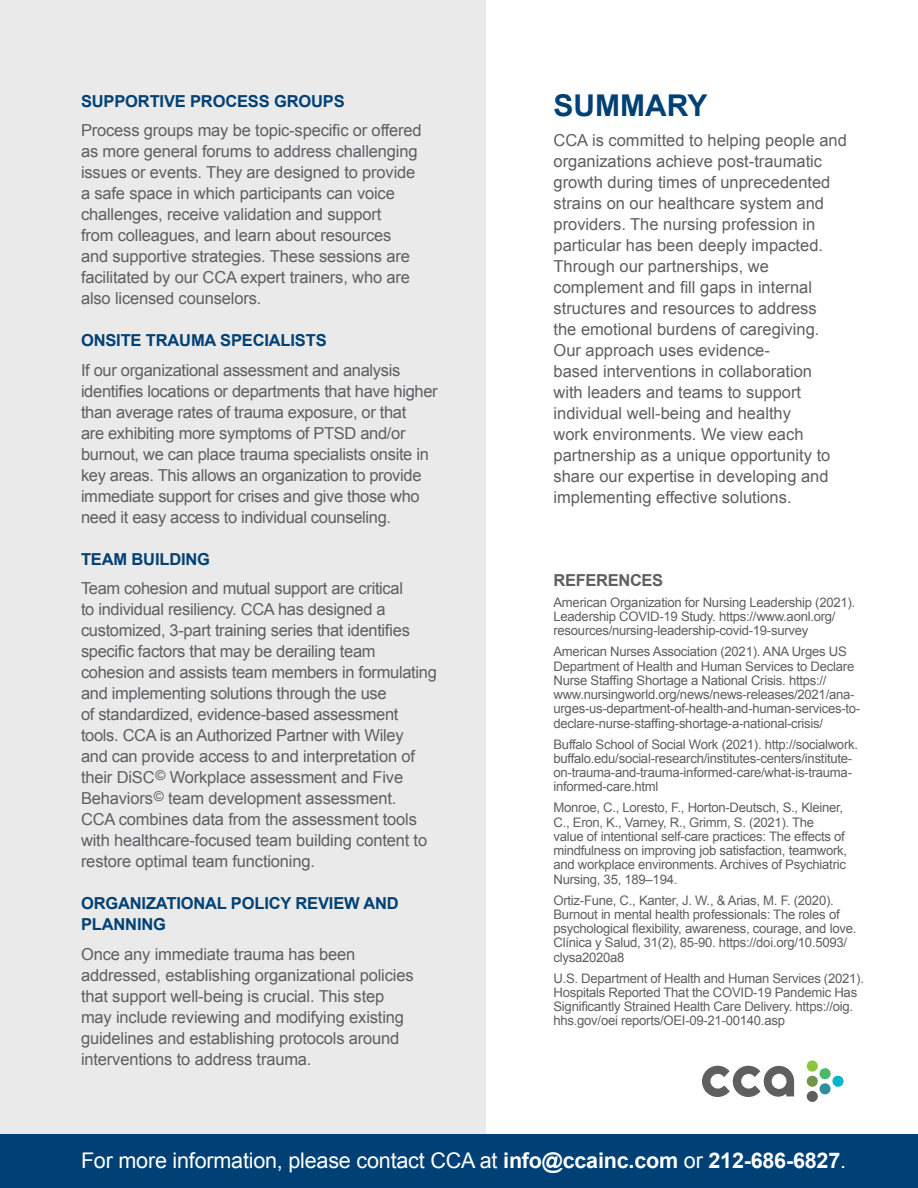
<style>
.page{position:relative;width:918px;height:1188px;background:#fff}
.page>*{position:absolute;margin:0;border:0;box-sizing:border-box;transform-origin:0 0}
.Body_Head_Larger{font:700 30px "Arial";color:#004075}
.Body{font:21.6px "Arial";letter-spacing:-.01em;color:#fff}
.Body-2{font:16.5px/21px "Arial";letter-spacing:-.01em;color:#5f5f62}
.Body_Sub-Head{font:700 16.5px/21px "Arial";letter-spacing:-.01em;color:#004075}
.Body-3{font:700 16.5px "Arial";letter-spacing:-.02em;color:#5f5f62}
.Body-4{font:13.2px/14.2px "Arial";letter-spacing:-.02em;color:#5f5f62}
.s1{font-weight:700}
</style>
<div class="page">
<div style="left:0;top:0;width:486px;height:1188px;background:#e9eae9"></div>
<div style="left:807px;top:1061px;width:11px;height:11px;background:#8bc63e;border-radius:50%"></div>
<div style="left:807px;top:1076px;width:11px;height:11px;background:#73944d;border-radius:50%"></div>
<div style="left:807px;top:1091px;width:11px;height:11px;background:#5f5f62;border-radius:50%"></div>
<div style="left:819px;top:1083px;width:12px;height:11px;background:#328d9a;border-radius:50%"></div>
<div style="left:819px;top:1068px;width:12px;height:11px;background:#48b96c;border-radius:50%"></div>
<div style="left:832px;top:1076px;width:12px;height:11px;background:#00b5cb;border-radius:50%"></div>
<svg style="left:702px;top:1066px;width:92px;height:31px"></svg>
<div style="left:0;top:1134px;width:918px;height:54px;background:#004075"></div>
<p class="Body_Sub-Head" style="left:81px;top:91px;width:265px">SUPPORTIVE PROCESS GROUPS</p>
<p class="Body-2" style="left:81px;top:120px;width:342px">Process groups may be topic-specific or offered as more general forums to address challenging issues or events. They are designed to provide a safe space in which participants can voice challenges, receive validation and support<br>from colleagues, and learn about resources and supportive strategies. These sessions are facilitated by our CCA expert trainers, who are also licensed counselors.</p>
<p class="Body_Sub-Head" style="left:81px;top:330px;width:247px">ONSITE TRAUMA SPECIALISTS</p>
<p class="Body-2" style="left:81px;top:359px;width:358px">If our organizational assessment and analysis identifies locations or departments that have higher than average rates of trauma exposure, or that<br>are exhibiting more symptoms of PTSD and/or burnout, we can place trauma specialists onsite in key areas. This allows an organization to provide immediate support for crises and give those who need it easy access to individual counseling.</p>
<p class="Body_Sub-Head" style="left:81px;top:549px;width:131px">TEAM BUILDING</p>
<p class="Body-2" style="left:81px;top:578px;width:357px">Team cohesion and mutual support are critical<br>to individual resiliency. CCA has designed a customized, 3-part training series that identifies specific factors that may be derailing team cohesion and assists team members in formulating and implementing solutions through the use<br>of standardized, evidence-based assessment tools. CCA is an Authorized Partner with Wiley<br>and can provide access to and interpretation of their DiSC<sup>©</sup> Workplace assessment and Five Behaviors<sup>©</sup> team development assessment.<br>CCA combines data from the assessment tools with healthcare-focused team building content to restore optimal team functioning.</p>
<p class="Body_Sub-Head" style="left:81px;top:894px;width:319px">ORGANIZATIONAL POLICY REVIEW AND<br>PLANNING</p>
<p class="Body-2" style="left:81px;top:944px;width:334px">Once any immediate trauma has been addressed, establishing organizational policies that support well-being is crucial. This step may include reviewing and modifying existing guidelines and establishing protocols around interventions to address trauma.</p>
<p class="Body_Head_Larger" style="left:554px;top:86px;width:155px">SUMMARY</p>
<p class="Body-2" style="left:554px;top:130px;width:295px">CCA is committed to helping people and organizations achieve post-traumatic growth during times of unprecedented strains on our healthcare system and providers. The nursing profession in particular has been deeply impacted.<br>Through our partnerships, we complement and fill gaps in internal structures and resources to address<br>the emotional burdens of caregiving.<br>Our approach uses evidence-<br>based interventions in collaboration<br>with leaders and teams to support individual well-being and healthy<br>work environments. We view each partnership as a unique opportunity to share our expertise in developing and implementing effective solutions.</p>
<p class="Body-3" style="left:554px;top:569px;width:111px">REFERENCES</p>
<p class="Body-4" style="left:553px;top:595px;width:303px">American Organization for Nursing Leadership (2021).<br>Leadership COVID-19 Study. https://www.aonl.org/ resources/nursing-leadership-covid-19-survey</p>
<p class="Body-4" style="left:553px;top:644px;width:308px">American Nurses Association (2021). ANA Urges US Department of Health and Human Services to Declare Nurse Staffing Shortage a National Crisis. https:// www.nursingworld.org/news/news-releases/2021/ana&shy;urges-us-department-of-health-and-human-services-to&shy;declare-nurse-staffing-shortage-a-national-crisis/</p>
<p class="Body-4" style="left:553px;top:737px;width:306px">Buffalo School of Social Work (2021). http://socialwork. buffalo.edu/social-research/institutes-centers/institute&shy;on-trauma-and-trauma-informed-care/what-is-trauma&shy;informed-care.html</p>
<p class="Body-4" style="left:553px;top:800px;width:295px">Monroe, C., Loresto, F., Horton-Deutsch, S., Kleiner, C., Eron, K., Varney, R., Grimm, S. (2021). The value of intentional self-care practices: The effects of mindfulness on improving job satisfaction, teamwork, and workplace environments. Archives of Psychiatric Nursing, 35, 189–194.</p>
<p class="Body-4" style="left:553px;top:893px;width:304px">Ortiz-Fune, C., Kanter, J. W., &amp; Arias, M. F. (2020).<br>Burnout in mental health professionals: The roles of psychological flexibility, awareness, courage, and love.<br>Clínica y Salud, 31(2), 85-90. https://doi.org/10.5093/ clysa2020a8</p>
<p class="Body-4" style="left:553px;top:971px;width:312px">U.S. Department of Health and Human Services (2021).<br>Hospitals Reported That the COVID-19 Pandemic Has Significantly Strained Health Care Delivery. https://oig. hhs.gov/oei reports/OEI-09-21-00140.asp</p>
<p class="Body" style="left:81px;top:1148px;width:767px">For more information, please contact CCA at <span class="s1">info@ccainc.com</span> or <span class="s1">212-686-6827</span>.</p>
</div>
